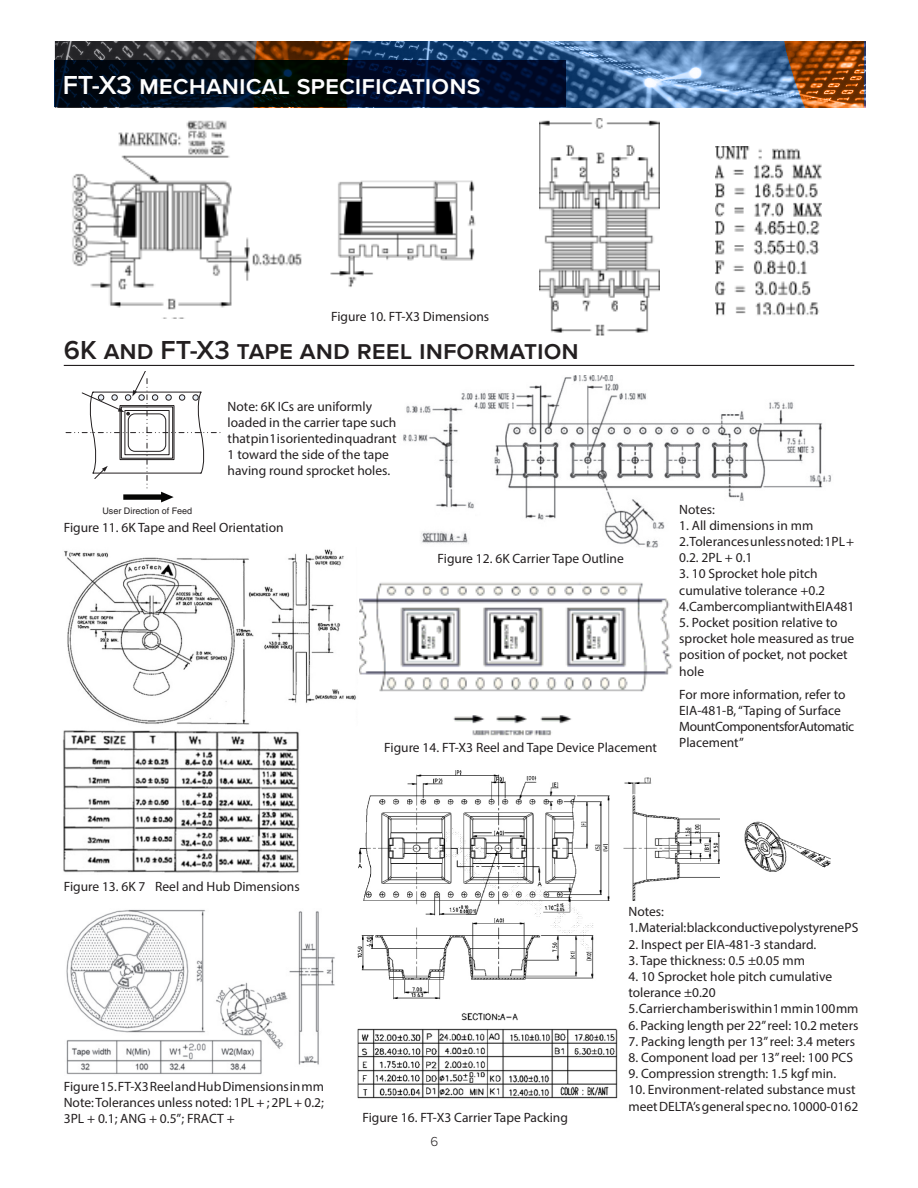
<style>
.page{position:relative;width:918px;height:1188px;background:#fff}
.page>*{position:absolute;margin:0;border:0;box-sizing:border-box;transform-origin:0 0}
.Heading_2{font:600 27px "Proxima Nova";color:#231f20}
.Heading_2-2{font:600 27px "Proxima Nova";color:#fff}
.t1{font:13.5px/16.2px "Myriad Pro";color:#231f20}
.t2{font:300 13.5px "Proxima Nova";color:#231f20}
.t3{font:9px "Helvetica";color:#231f20}
</style>
<div class="page">
<svg style="left:54px;top:41px;width:142px;height:67px;background:#404043"></svg>
<svg style="left:196px;top:41px;width:150px;height:67px;background:#61381c"></svg>
<svg style="left:346px;top:41px;width:518px;height:67px;background:#5a6c86"></svg>
<svg style="left:54px;top:60px;width:512px;height:47px;background:#000b1d"></svg>
<hr style="left:64px;top:365px;width:790px;height:1px;background:#231f20">
<img style="left:72px;top:120px;width:230px;height:198px">
<img style="left:330px;top:180px;width:146px;height:107px">
<img style="left:539px;top:119px;width:120px;height:217px">
<img style="left:715px;top:146px;width:107px;height:170px">
<svg style="left:66px;top:371px;width:155px;height:131px"></svg>
<img style="left:403px;top:376px;width:428px;height:172px">
<img style="left:63px;top:549px;width:297px;height:324px">
<img style="left:360px;top:582px;width:313px;height:154px">
<img style="left:66px;top:909px;width:269px;height:166px">
<img style="left:355px;top:769px;width:364px;height:330px">
<div style="left:628px;top:906px;width:230px;height:274px;background:#fff"></div>
<img style="left:744px;top:821px;width:86px;height:51px">
<p class="Heading_2-2" style="left:63px;top:65px;width:419px">FT-X3 mechanical specifications</p>
<p class="t1" style="left:331px;top:308px;width:160px">Figure 10. FT-X3 Dimensions</p>
<p class="Heading_2" style="left:64px;top:330px;width:516px">6K and FT-X3 tape and reel information</p>
<p class="t3" style="left:102px;top:506px;width:91px">User Direction of Feed</p>
<p class="t1" style="left:228px;top:398px;width:170px">Note: 6K ICs are uniformly loaded in the carrier tape such that pin 1 is oriented in quadrant<br>1 toward the side of the tape having round sprocket holes.</p>
<p class="t1" style="left:64px;top:520px;width:221px">Figure 11. 6K Tape and Reel Orientation</p>
<p class="t1" style="left:438px;top:551px;width:188px">Figure 12. 6K Carrier Tape Outline</p>
<p class="t1" style="left:384px;top:739px;width:274px">Figure 14. FT-X3 Reel and Tape Device Placement</p>
<p class="t1" style="left:679px;top:501px;width:37px">Notes:</p>
<p class="t1" style="left:679px;top:517px;width:135px">1. All dimensions in mm</p>
<p class="t1" style="left:679px;top:533px;width:176px">2. Tolerances unless noted: 1PL +<br>0.2. 2PL + 0.1</p>
<p class="t1" style="left:679px;top:566px;width:147px">3. 10 Sprocket hole pitch cumulative tolerance +0.2</p>
<p class="t1" style="left:679px;top:598px;width:177px">4. Camber compliant with EIA 481</p>
<p class="t1" style="left:679px;top:614px;width:176px">5. Pocket position relative to sprocket hole measured as true position of pocket, not pocket hole</p>
<p class="t1" style="left:679px;top:686px;width:176px">For more information, refer to<br>EIA-481-B, “Taping of Surface<br>Mount Components for Automatic<br>Placement”</p>
<p class="t1" style="left:64px;top:878px;width:237px">Figure 13. 6K 7″ Reel and Hub Dimensions</p>
<p class="t1" style="left:64px;top:1078px;width:262px">Figure 15. FT-X3 Reel and Hub Dimensions in mm</p>
<p class="t1" style="left:64px;top:1094px;width:262px">Note: Tolerances unless noted: 1PL + ; 2PL + 0.2;<br>3PL + 0.1; ANG + 0.5”; FRACT +</p>
<p class="t1" style="left:363px;top:1109px;width:207px">Figure 16. FT-X3 Carrier Tape Packing</p>
<p class="t2" style="left:431px;top:1131px;width:9px">6</p>
<p class="t1" style="left:628px;top:903px;width:37px">Notes:</p>
<p class="t1" style="left:628px;top:920px;width:231px">1. Material: black conductive polystyrene PS</p>
<p class="t1" style="left:628px;top:936px;width:189px">2. Inspect per EIA-481-3 standard.</p>
<p class="t1" style="left:628px;top:952px;width:178px">3. Tape thickness: 0.5 ±0.05 mm</p>
<p class="t1" style="left:628px;top:968px;width:205px">4. 10 Sprocket hole pitch cumulative tolerance ±0.20</p>
<p class="t1" style="left:628px;top:1001px;width:232px">5. Carrier chamber is within 1 mm in 100 mm</p>
<p class="t1" style="left:628px;top:1017px;width:231px">6. Packing length per 22” reel: 10.2 meters</p>
<p class="t1" style="left:628px;top:1033px;width:228px">7. Packing length per 13” reel: 3.4 meters</p>
<p class="t1" style="left:628px;top:1049px;width:226px">8. Component load per 13” reel: 100 PCS</p>
<p class="t1" style="left:628px;top:1065px;width:209px">9. Compression strength: 1.5 kgf min.</p>
<p class="t1" style="left:628px;top:1082px;width:231px">10. Environment-related substance must meet DELTA’s general spec no. 10000-0162</p>
</div>
